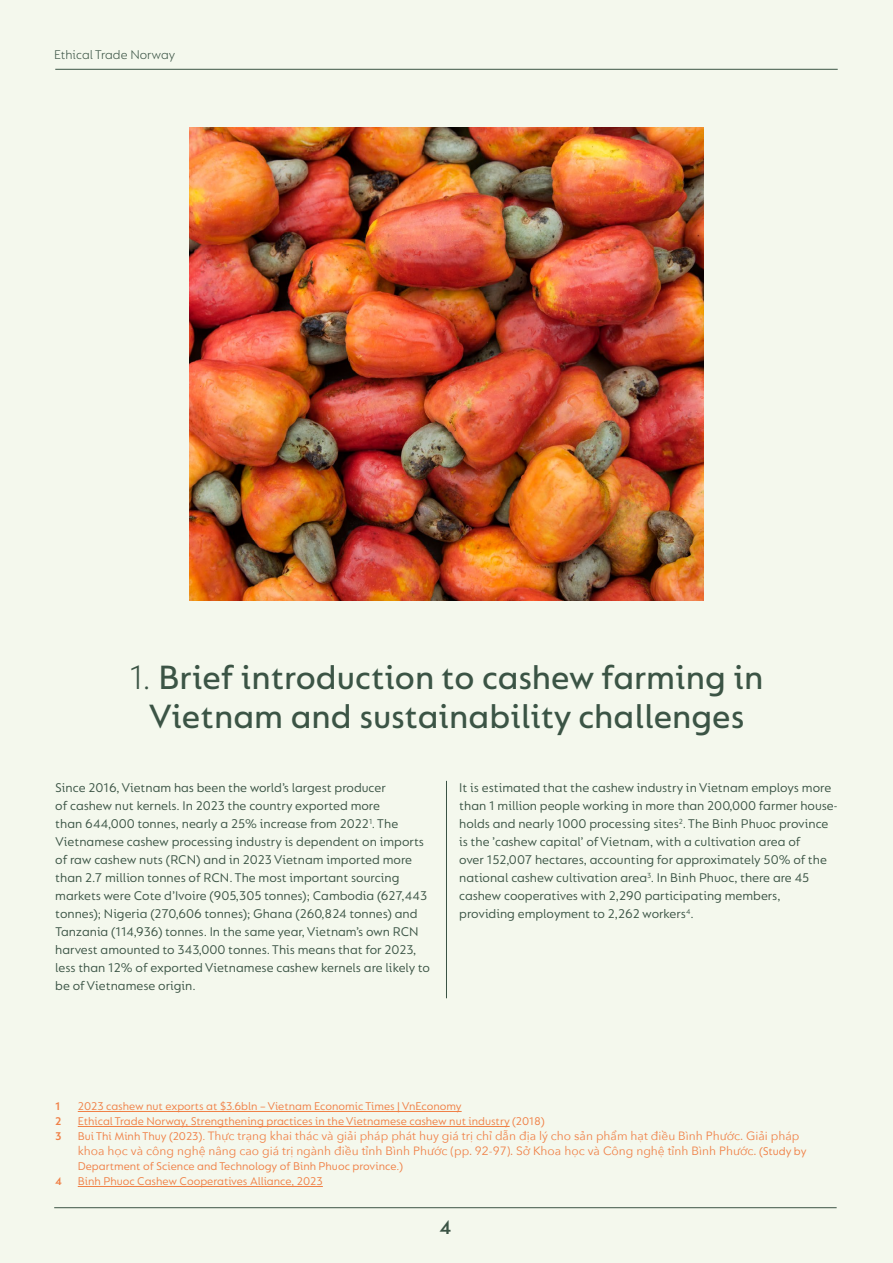
<style>
.page{position:relative;width:893px;height:1263px;background:#f4f8ed}
.page>*{position:absolute;margin:0;border:0;box-sizing:border-box;transform-origin:0 0}
.t1{font:500 36px/39px "FS Lucas Pro";color:#3b5445;text-align:center}
.t2{font:600 21px "FS Lucas Pro";color:#3b5445}
.t3{font:13.5px/18px "FS Lucas Pro";color:#3b5445}
.t4{font:300 13.5px "FS Lucas Pro";color:#3b5445}
.t5{font:12px "FS Lucas Pro";color:#f08046}
.t6{font:12px/15px "Avenir Next";color:#f08046}
.t7{font:600 12px "FS Lucas Pro";color:#f08046}
.s1{font-weight:300}
.s2{font-family:"FS Lucas Pro"}
</style>
<div class="page">
<img style="left:190px;top:128px;width:513px;height:472px">
<hr style="left:78px;top:1111px;width:384px;height:1px;background:#f08046">
<hr style="left:78px;top:1126px;width:432px;height:1px;background:#f08046">
<hr style="left:78px;top:1186px;width:245px;height:1px;background:#f08046">
<hr style="left:446px;top:781px;width:1px;height:217px;background:#3b5445">
<hr style="left:55px;top:69px;width:783px;height:1px;background:#3b5445">
<hr style="left:54px;top:1207px;width:783px;height:1px;background:#3b5445">
<p class="t4" style="left:54px;top:47px;width:122px">Ethical Trade Norway</p>
<h1 class="t1" style="left:129px;top:657px;width:636px"><span class="s1">1.</span> Brief introduction to cashew farming in<br>Vietnam and sustainability challenges</h1>
<p class="t3" style="left:55px;top:778px;width:376px">Since 2016, Vietnam has been the world’s largest producer<br>of cashew nut kernels. In 2023 the country exported more<br>than 644,000 tonnes, nearly a 25% increase from 2022<sup>1</sup>. The Vietnamese cashew processing industry is dependent on imports of raw cashew nuts (RCN) and in 2023 Vietnam imported more than 2.7 million tonnes of RCN. The most important sourcing markets were Cote d’Ivoire (905,305 tonnes); Cambodia (627,443 tonnes); Nigeria (270,606 tonnes); Ghana (260,824 tonnes) and Tanzania (114,936) tonnes. In the same year, Vietnam’s own RCN harvest amounted to 343,000 tonnes. This means that for 2023, less than 12% of exported Vietnamese cashew kernels are likely to be of Vietnamese origin.</p>
<p class="t3" style="left:459px;top:778px;width:380px">It is estimated that the cashew industry in Vietnam employs more than 1 million people working in more than 200,000 farmer house&shy;holds and nearly 1000 processing sites<sup>2</sup>. The Binh Phuoc province is the ’cashew capital’ of Vietnam, with a cultivation area of<br>over 152,007 hectares, accounting for approximately 50% of the national cashew cultivation area<sup>3</sup>. In Binh Phuoc, there are 45 cashew cooperatives with 2,290 participating members, providing employment to 2,262 workers<sup>4</sup>.</p>
<p class="t7" style="left:55px;top:1099px;width:7px">1</p>
<p class="t5" style="left:78px;top:1099px;width:386px">2023 cashew nut exports at $3.6bln – Vietnam Economic Times | VnEconomy</p>
<p class="t7" style="left:55px;top:1114px;width:8px">2</p>
<p class="t5" style="left:78px;top:1114px;width:468px">Ethical Trade Norway, Strengthening practices in the Vietnamese cashew nut industry (2018)</p>
<p class="t7" style="left:55px;top:1129px;width:8px">3</p>
<p class="t6" style="left:78px;top:1128px;width:730px"><span class="s2">Bui Thi Minh Thuy (2023).</span> Thực trạng khai thác và giải pháp phát huy giá trị chỉ dẫn địa lý cho sản phẩm hạt điều Bình Phước. Giải pháp khoa học và công nghệ nâng cao giá trị ngành điều tỉnh Bình Phước (pp. 92-97). Sở Khoa học và Công nghệ tỉnh Bình Phước. <span class="s2">(Study by</span></p>
<p class="t5" style="left:78px;top:1159px;width:327px">Department of Science and Technology of Binh Phuoc province.)</p>
<p class="t7" style="left:55px;top:1174px;width:8px">4</p>
<p class="t5" style="left:78px;top:1174px;width:247px">Binh Phuoc Cashew Cooperatives Alliance, 2023</p>
<h2 class="t2" style="left:439px;top:1215px;width:13px">4</h2>
</div>
